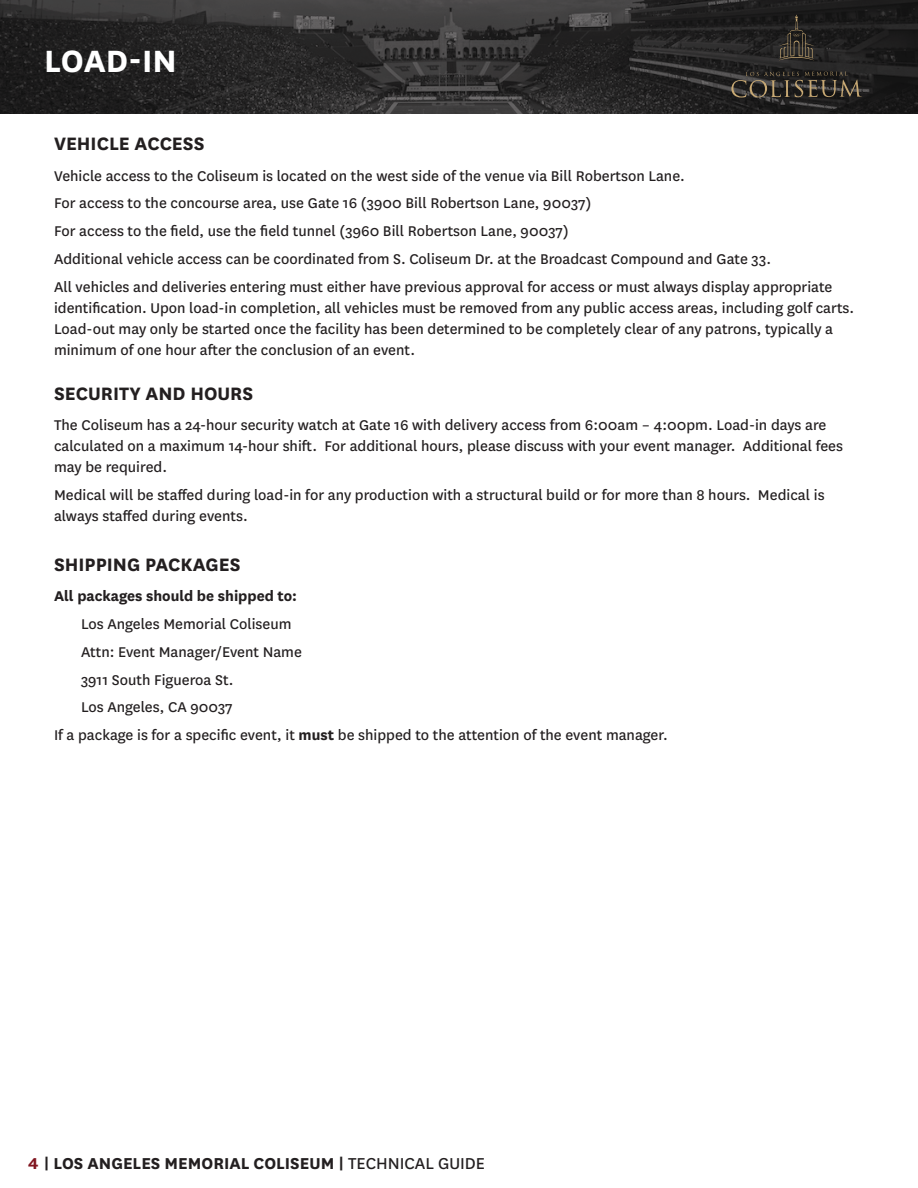
<style>
.page{position:relative;width:918px;height:1188px;background:#fff}
.page>*{position:absolute;margin:0;border:0;box-sizing:border-box;transform-origin:0 0}
.t1{font:700 36px "National";letter-spacing:-.005em;color:#fff}
.Sub_Header{font:700 21px "National";color:#231f20}
.t2{font:700 18.45px "National";color:#231f20}
.Body_Copy{font:16.5px/21px "National";color:#231f20}
.Body_Copy-2{font:700 16.5px "National";color:#231f20}
.s1{font-weight:700}
.s2{color:#811620}
.s3{font-weight:400}
</style>
<div class="page">
<svg style="left:0;top:0;width:917px;height:114px"></svg>
<hr style="left:917px;top:0;width:1px;height:114px;background:#231f20">
<svg style="left:731px;top:72px;width:131px;height:26px"></svg>
<svg style="left:779px;top:14px;width:36px;height:47px"></svg>
<p class="t1" style="left:44px;top:35px;width:134px">LOAD-IN</p>
<p class="Sub_Header" style="left:54px;top:129px;width:152px">VEHICLE ACCESS</p>
<p class="Body_Copy" style="left:54px;top:164px;width:632px">Vehicle access to the Coliseum is located on the west side of the venue via Bill Robertson Lane.</p>
<p class="Body_Copy" style="left:54px;top:192px;width:539px">For access to the concourse area, use Gate 16 (3900 Bill Robertson Lane, 90037)</p>
<p class="Body_Copy" style="left:54px;top:220px;width:516px">For access to the field, use the field tunnel (3960 Bill Robertson Lane, 90037)</p>
<p class="Body_Copy" style="left:54px;top:248px;width:719px">Additional vehicle access can be coordinated from S. Coliseum Dr. at the Broadcast Compound and Gate 33.</p>
<p class="Body_Copy" style="left:54px;top:275px;width:802px">All vehicles and deliveries entering must either have previous approval for access or must always display appropriate identification. Upon load-in completion, all vehicles must be removed from any public access areas, including golf carts.<br>Load-out may only be started once the facility has been determined to be completely clear of any patrons, typically a minimum of one hour after the conclusion of an event.</p>
<p class="Sub_Header" style="left:54px;top:378px;width:201px">SECURITY AND HOURS</p>
<p class="Body_Copy" style="left:54px;top:414px;width:791px">The Coliseum has a 24-hour security watch at Gate 16 with delivery access from 6:00am – 4:00pm. Load-in days are calculated on a maximum 14-hour shift. For additional hours, please discuss with your event manager. Additional fees may be required.</p>
<p class="Body_Copy" style="left:54px;top:484px;width:772px">Medical will be staffed during load-in for any production with a structural build or for more than 8 hours. Medical is always staffed during events.</p>
<p class="Sub_Header" style="left:54px;top:549px;width:188px">SHIPPING PACKAGES</p>
<p class="Body_Copy-2" style="left:54px;top:585px;width:245px">All packages should be shipped to:</p>
<p class="Body_Copy" style="left:81px;top:613px;width:212px">Los Angeles Memorial Coliseum</p>
<p class="Body_Copy" style="left:81px;top:641px;width:222px">Attn: Event Manager/Event Name</p>
<p class="Body_Copy" style="left:81px;top:668px;width:154px">3911 South Figueroa St.</p>
<p class="Body_Copy" style="left:81px;top:696px;width:153px">Los Angeles, CA 90037</p>
<p class="Body_Copy" style="left:54px;top:724px;width:615px">If a package is for a specific event, it <span class="s1">must</span> be shipped to the attention of the event manager.</p>
<p class="t2" style="left:28px;top:1150px;width:458px"><span class="s2">4</span> | LOS ANGELES MEMORIAL COLISEUM | <span class="s3">TECHNICAL GUIDE</span></p>
</div>
